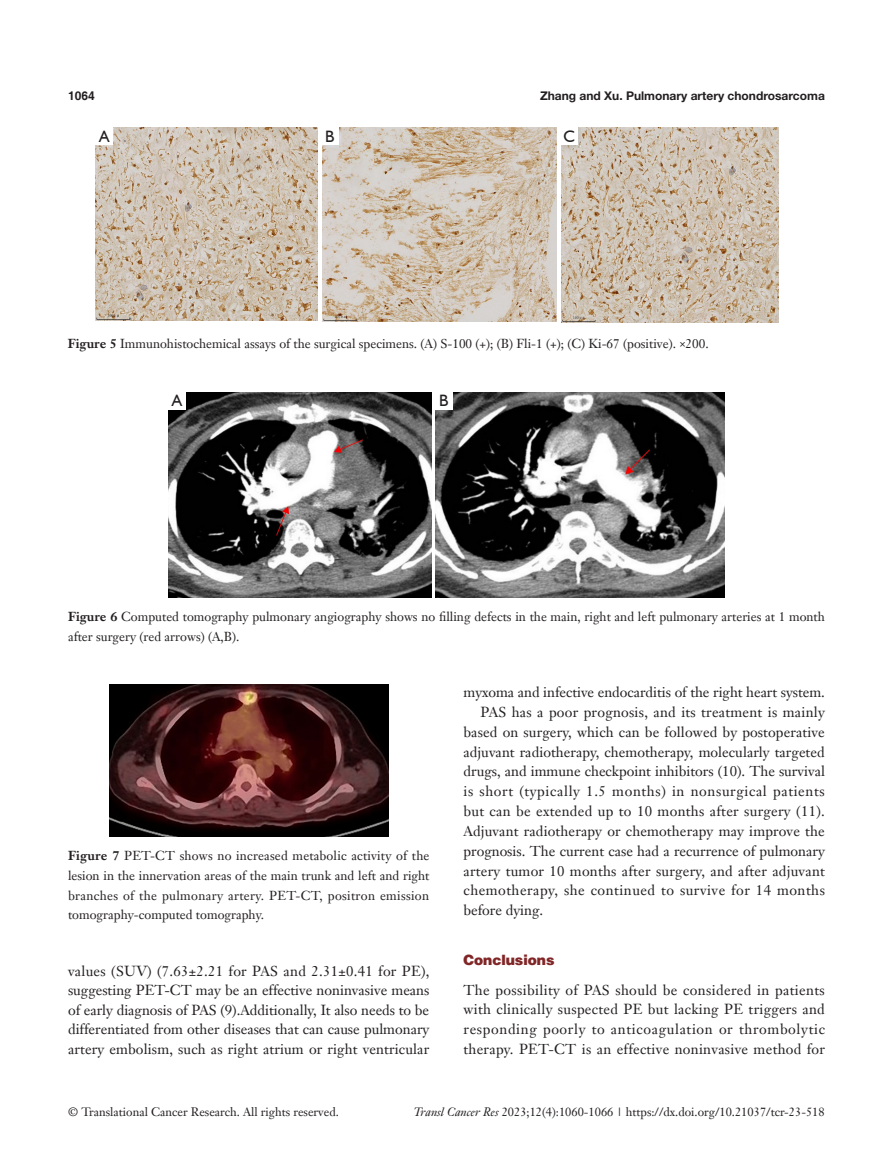
<style>
.page{position:relative;width:893px;height:1170px;background:#fff}
.page>*{position:absolute;margin:0;border:0;box-sizing:border-box;transform-origin:0 0}
.t1{font:16.5px "Humanist 521 BT";color:#231f20}
.t2{font:14.25px/19.8px "Janson Text LT";letter-spacing:.01em;color:#231f20;text-align:justify}
._1ji-6_5{font:900 14.25px "Helvetica";color:#812627}
.二级标题下沉{font:12.75px/19.5px "Janson Text LT";color:#231f20}
.t3{font:12px "Janson Text LT";color:#231f20}
.t4{font:700 12px "Helvetica Neue LT Pro";color:#231f20}
.t5{font:700 12px "Helvetica";color:#231f20}
.s1{font-weight:700}
.s2{font-family:"Helvetica Neue LT Pro";font-size:10.5px}
.s3{font-style:italic}
</style>
<div class="page">
<img style="left:96px;top:128px;width:221px;height:193px">
<img style="left:322px;top:128px;width:234px;height:194px">
<img style="left:561px;top:128px;width:217px;height:194px">
<div style="left:96px;top:128px;width:17px;height:17px;background:#fff"></div>
<div style="left:321px;top:128px;width:17px;height:17px;background:#fff"></div>
<div style="left:561px;top:128px;width:17px;height:17px;background:#fff"></div>
<img style="left:168px;top:392px;width:263px;height:205px">
<img style="left:436px;top:392px;width:288px;height:205px">
<div style="left:168px;top:392px;width:17px;height:17px;background:#fff"></div>
<div style="left:435px;top:392px;width:17px;height:17px;background:#fff"></div>
<img style="left:109px;top:685px;width:279px;height:151px">
<p class="t5" style="left:68px;top:88px;width:28px">1064</p>
<p class="t4" style="left:540px;top:88px;width:286px">Zhang and Xu. Pulmonary artery chondrosarcoma</p>
<p class="t1" style="left:99px;top:126px;width:12px">A</p>
<p class="t1" style="left:325px;top:126px;width:11px">B</p>
<p class="t1" style="left:563px;top:126px;width:13px">C</p>
<p class="二级标题下沉" style="left:68px;top:334px;width:642px"><span class="s1">Figure 5</span> Immunohistochemical assays of the surgical specimens. (A) S-100 (+); (B) Fli-1 (+); (C) Ki-67 (positive). <span class="s2">×</span>200.</p>
<p class="t1" style="left:172px;top:390px;width:12px">A</p>
<p class="t1" style="left:439px;top:390px;width:11px">B</p>
<p class="二级标题下沉" style="left:68px;top:606px;width:758px"><span class="s1">Figure 6</span> Computed tomography pulmonary angiography shows no filling defects in the main, right and left pulmonary arteries at 1 month after surgery (red arrows) (A,B).</p>
<p class="二级标题下沉" style="left:68px;top:846px;width:363px;text-align:justify"><span class="s1">Figure 7</span> PET-CT shows no increased metabolic activity of the lesion in the innervation areas of the main trunk and left and right branches of the pulmonary artery. PET-CT, positron emission tomography-computed tomography.</p>
<p class="t2" style="left:68px;top:960px;width:363px">values (SUV) (7.63±2.21 for PAS and 2.31±0.41 for PE), suggesting PET-CT may be an effective noninvasive means of early diagnosis of PAS (9).Additionally, It also needs to be differentiated from other diseases that can cause pulmonary artery embolism, such as right atrium or right ventricular</p>
<p class="t2" style="left:463px;top:682px;width:363px">myxoma and infective endocarditis of the right heart system.</p>
<p class="t2" style="left:463px;top:702px;width:363px;text-indent:17px">PAS has a poor prognosis, and its treatment is mainly based on surgery, which can be followed by postoperative adjuvant radiotherapy, chemotherapy, molecularly targeted drugs, and immune checkpoint inhibitors (10). The survival is short (typically 1.5 months) in nonsurgical patients but can be extended up to 10 months after surgery (11).<br>Adjuvant radiotherapy or chemotherapy may improve the prognosis. The current case had a recurrence of pulmonary artery tumor 10 months after surgery, and after adjuvant chemotherapy, she continued to survive for 14 months before dying.</p>
<p class="_1ji-6_5" style="left:463px;top:950px;width:92px">Conclusions</p>
<p class="t2" style="left:463px;top:979px;width:363px">The possibility of PAS should be considered in patients with clinically suspected PE but lacking PE triggers and responding poorly to anticoagulation or thrombolytic therapy. PET-CT is an effective noninvasive method for</p>
<p class="t3" style="left:68px;top:1104px;width:272px">© Translational Cancer Research. All rights reserved.</p>
<p class="t3" style="left:414px;top:1104px;width:412px"><span class="s3">Transl Cancer Res</span> 2023;12(4):1060-1066 | https://dx.doi.org/10.21037/tcr-23-518</p>
</div>
